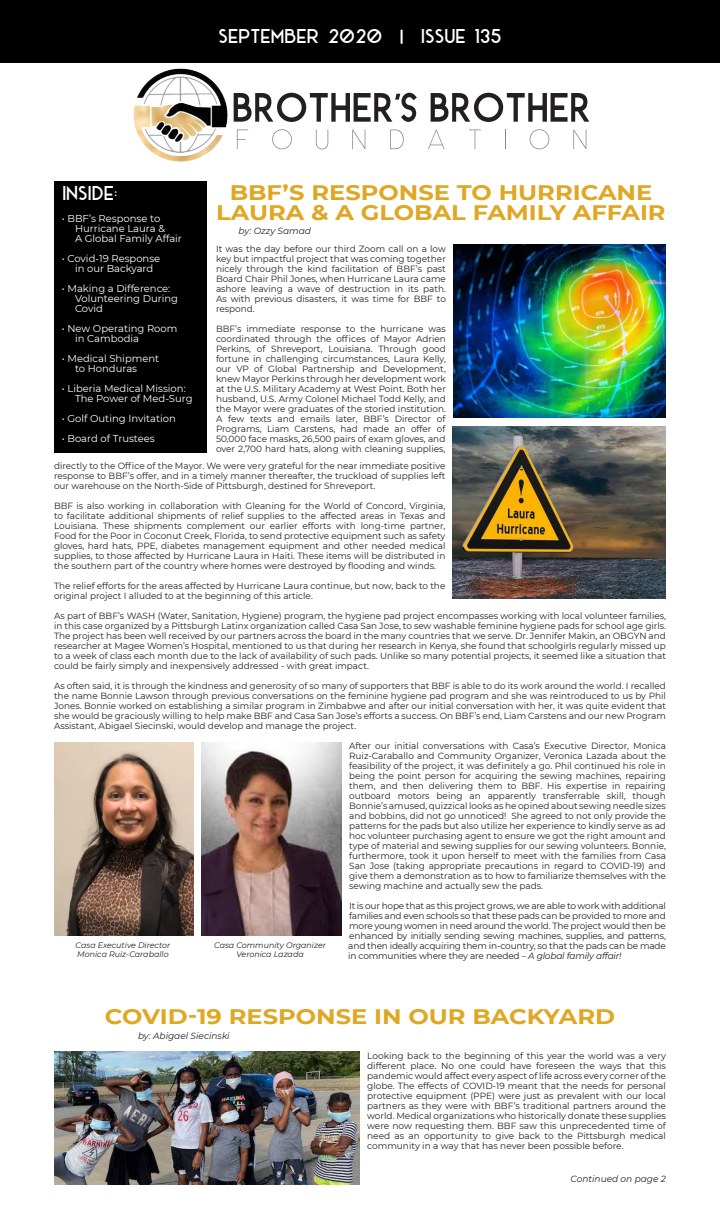
<style>
.page{position:relative;width:720px;height:1224px;background:#fff}
.page>*{position:absolute;margin:0;border:0;box-sizing:border-box;transform-origin:0 0}
.t1{font:700 21px/20px "Montserrat";color:#dfa724;text-align:center;scale:1.15 1}
.t2{font:700 19px "Ace Sans";color:#fff}
.t3{font:10px/10px "Montserrat";color:#fff}
.t4{font:9px/10px "Montserrat";color:#231f20;text-align:justify}
.t5{font:italic 9px "Montserrat";color:#231f20}
.t6{font:italic 8px/9px "Montserrat";color:#231f20}
.s1{font-style:italic}
</style>
<div class="page">
<div style="left:0;top:0;width:720px;height:63px;background:#000"></div>
<svg style="left:234px;top:93px;width:183px;height:29px"></svg>
<svg style="left:431px;top:93px;width:158px;height:29px"></svg>
<svg style="left:237px;top:129px;width:11px;height:20px"></svg>
<svg style="left:272px;top:129px;width:20px;height:20px"></svg>
<svg style="left:316px;top:129px;width:12px;height:20px"></svg>
<svg style="left:352px;top:129px;width:13px;height:20px"></svg>
<svg style="left:390px;top:129px;width:14px;height:20px"></svg>
<svg style="left:428px;top:129px;width:17px;height:20px"></svg>
<svg style="left:469px;top:129px;width:12px;height:20px"></svg>
<svg style="left:505px;top:129px;width:1px;height:20px"></svg>
<svg style="left:530px;top:129px;width:19px;height:20px"></svg>
<svg style="left:573px;top:129px;width:13px;height:20px"></svg>
<img style="left:133px;top:68px;width:95px;height:94px">
<div style="left:54px;top:181px;width:153px;height:272px;background:#000"></div>
<img style="left:54px;top:742px;width:140px;height:194px">
<img style="left:201px;top:742px;width:141px;height:194px">
<img style="left:54px;top:1052px;width:306px;height:133px">
<img style="left:453px;top:427px;width:213px;height:171px">
<img style="left:453px;top:244px;width:212px;height:173px">
<h2 class="t2" style="left:219px;top:21px;width:284px">SEPTEMBER 2020 | ISSUE 135</h2>
<h2 class="t2" style="left:62px;top:177px;width:57px">INSIDE:</h2>
<p class="t3" style="left:75px;top:213px;width:108px;text-indent:-13px">• BBF’s Response to<br>Hurricane Laura &amp;<br>A Global Family Affair</p>
<p class="t3" style="left:75px;top:253px;width:87px;text-indent:-13px">• Covid-19 Response in our Backyard</p>
<p class="t3" style="left:75px;top:283px;width:104px;text-indent:-13px">• Making a Difference:<br>Volunteering During<br>Covid</p>
<p class="t3" style="left:75px;top:323px;width:104px;text-indent:-13px">• New Operating Room in Cambodia</p>
<p class="t3" style="left:75px;top:353px;width:86px;text-indent:-13px">• Medical Shipment to Honduras</p>
<p class="t3" style="left:75px;top:383px;width:119px;text-indent:-13px">• Liberia Medical Mission:<br>The Power of Med-Surg</p>
<p class="t3" style="left:62px;top:413px;width:115px">• Golf Outing Invitation</p>
<p class="t3" style="left:62px;top:433px;width:94px">• Board of Trustees</p>
<h1 class="t1" style="left:216px;top:182px;width:392px">BBF’S RESPONSE TO HURRICANE<br>LAURA &amp; A GLOBAL FAMILY AFFAIR</h1>
<p class="t5" style="left:238px;top:225px;width:74px">by: Ozzy Samad</p>
<p class="t4" style="left:216px;top:243px;width:231px">It was the day before our third Zoom call on a low key but impactful project that was coming together nicely through the kind facilitation of BBF’s past Board Chair Phil Jones, when Hurricane Laura came ashore leaving a wave of destruction in its path.<br>As with previous disasters, it was time for BBF to respond.</p>
<p class="t4" style="left:216px;top:323px;width:231px">BBF’s immediate response to the hurricane was coordinated through the offices of Mayor Adrien Perkins, of Shreveport, Louisiana. Through good fortune in challenging circumstances, Laura Kelly, our VP of Global Partnership and Development, knew Mayor Perkins through her development work at the U.S. Military Academy at West Point. Both her husband, U.S. Army Colonel Michael Todd Kelly, and the Mayor were graduates of the storied institution.<br>A few texts and emails later, BBF’s Director of Programs, Liam Carstens, had made an offer of 50,000 face masks, 26,500 pairs of exam gloves, and over 2,700 hard hats, along with cleaning supplies,</p>
<p class="t4" style="left:54px;top:460px;width:393px">directly to the Office of the Mayor. We were very grateful for the near immediate positive response to BBF’s offer, and in a timely manner thereafter, the truckload of supplies left our warehouse on the North-Side of Pittsburgh, destined for Shreveport.</p>
<p class="t4" style="left:54px;top:500px;width:393px">BBF is also working in collaboration with Gleaning for the World of Concord, Virginia, to facilitate additional shipments of relief supplies to the affected areas in Texas and Louisiana. These shipments complement our earlier efforts with long-time partner, Food for the Poor in Coconut Creek, Florida, to send protective equipment such as safety gloves, hard hats, PPE, diabetes management equipment and other needed medical supplies, to those affected by Hurricane Laura in Haiti. These items will be distributed in the southern part of the country where homes were destroyed by flooding and winds.</p>
<p class="t4" style="left:54px;top:580px;width:393px">The relief efforts for the areas affected by Hurricane Laura continue, but now, back to the original project I alluded to at the beginning of this article.</p>
<p class="t4" style="left:54px;top:610px;width:614px">As part of BBF’s WASH (Water, Sanitation, Hygiene) program, the hygiene pad project encompasses working with local volunteer families, in this case organized by a Pittsburgh Latinx organization called Casa San Jose, to sew washable feminine hygiene pads for school age girls.<br>The project has been well received by our partners across the board in the many countries that we serve. Dr. Jennifer Makin, an OBGYN and researcher at Magee Women’s Hospital, mentioned to us that during her research in Kenya, she found that schoolgirls regularly missed up to a week of class each month due to the lack of availability of such pads. Unlike so many potential projects, it seemed like a situation that could be fairly simply and inexpensively addressed - with great impact.</p>
<p class="t4" style="left:54px;top:680px;width:614px">As often said, it is through the kindness and generosity of so many of supporters that BBF is able to do its work around the world. I recalled the name Bonnie Lawson through previous conversations on the feminine hygiene pad program and she was reintroduced to us by Phil Jones. Bonnie worked on establishing a similar program in Zimbabwe and after our initial conversation with her, it was quite evident that she would be graciously willing to help make BBF and Casa San Jose’s efforts a success. On BBF’s end, Liam Carstens and our new Program Assistant, Abigael Siecinski, would develop and manage the project.</p>
<p class="t4" style="left:349px;top:740px;width:318px">After our initial conversations with Casa’s Executive Director, Monica Ruiz-Caraballo and Community Organizer, Veronica Lazada about the feasibility of the project, it was definitely a go. Phil continued his role in being the point person for acquiring the sewing machines, repairing them, and then delivering them to BBF. His expertise in repairing outboard motors being an apparently transferrable skill, though Bonnie’s amused, quizzical looks as he opined about sewing needle sizes and bobbins, did not go unnoticed! She agreed to not only provide the patterns for the pads but also utilize her experience to kindly serve as ad hoc volunteer purchasing agent to ensure we got the right amount and type of material and sewing supplies for our sewing volunteers. Bonnie, furthermore, took it upon herself to meet with the families from Casa San Jose (taking appropriate precautions in regard to COVID-19) and give them a demonstration as to how to familiarize themselves with the sewing machine and actually sew the pads.</p>
<p class="t4" style="left:348px;top:900px;width:319px">It is our hope that as this project grows, we are able to work with additional families and even schools so that these pads can be provided to more and more young women in need around the world. The project would then be enhanced by initially sending sewing machines, supplies, and patterns, and then ideally acquiring them in-country, so that the pads can be made in communities where they are needed – <span class="s1">A global family affair!</span></p>
<p class="t6" style="left:76px;top:940px;width:96px">Casa Executive Director<br>Monica Ruiz-Caraballo</p>
<p class="t6" style="left:214px;top:940px;width:113px;text-align:center">Casa Community Organizer<br>Veronica Lazada</p>
<h1 class="t1" style="left:105px;top:1006px;width:445px">COVID-19 RESPONSE IN OUR BACKYARD</h1>
<p class="t5" style="left:138px;top:1030px;width:93px">by: Abigael Siecinski</p>
<p class="t4" style="left:367px;top:1050px;width:300px">Looking back to the beginning of this year the world was a very different place. No one could have foreseen the ways that this pandemic would affect every aspect of life across every corner of the globe. The effects of COVID-19 meant that the needs for personal protective equipment (PPE) were just as prevalent with our local partners as they were with BBF’s traditional partners around the world. Medical organizations who historically donate these supplies were now requesting them. BBF saw this unprecedented time of need as an opportunity to give back to the Pittsburgh medical community in a way that has never been possible before.</p>
<p class="t5" style="left:571px;top:1172px;width:97px">Continued on page 2</p>
</div>
